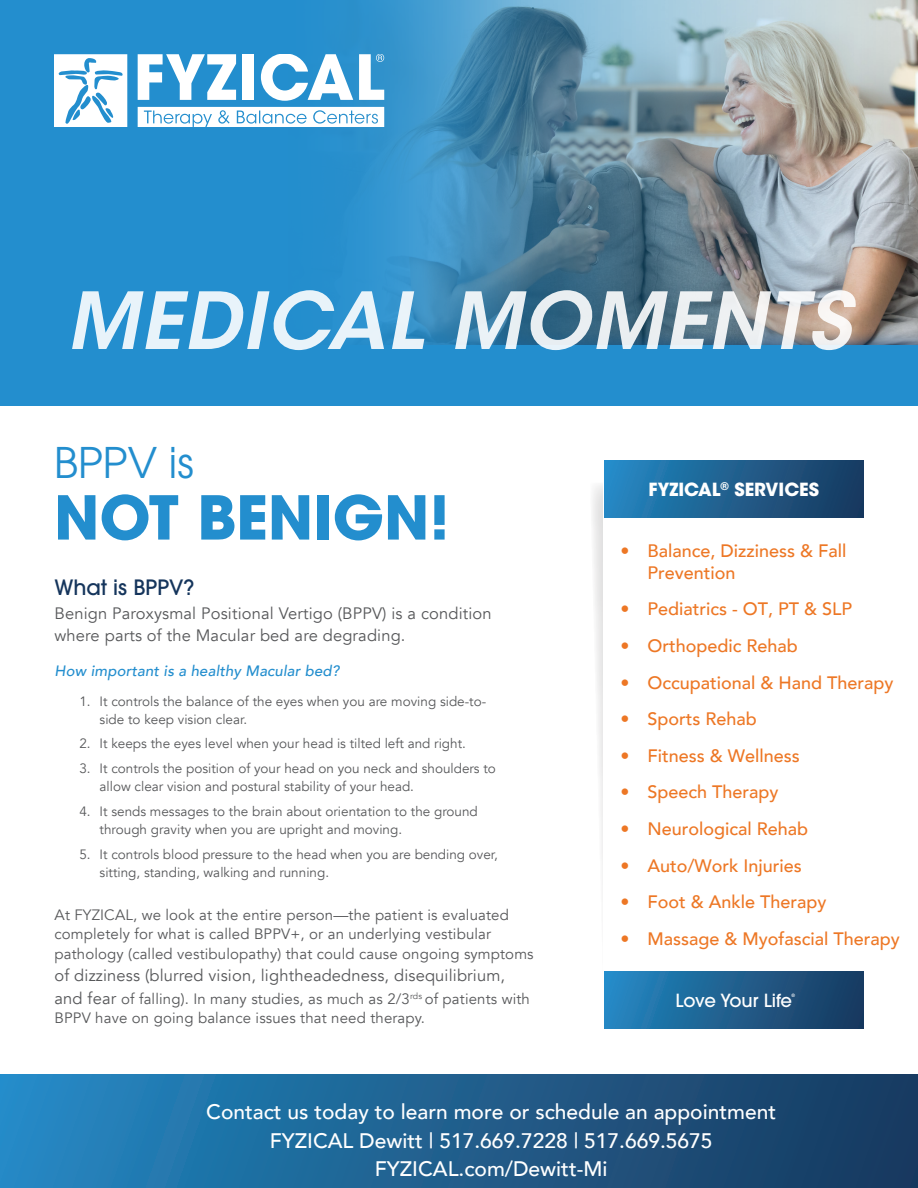
<style>
.page{position:relative;width:918px;height:1188px;background:#fff}
.page>*{position:absolute;margin:0;border:0;box-sizing:border-box;transform-origin:0 0}
.t1{font:italic 600 78px "ITC Avant Garde Std";letter-spacing:.02em;color:#fff}
.t2{font:700 60px "ITC Avant Garde Std";color:#238ece}
.t3{font:42px "ITC Avant Garde Pro";color:#238ece}
.t4{font:500 21px/28.5px "Avenir";color:#fff;text-align:center}
.t5{font:500 21px "ITC Avant Garde Pro";color:#15355c}
.t6{font:500 18px/21.6px "Avenir";color:#ed7725}
.t7{font:700 18px "ITC Avant Garde Std";color:#fff}
.t8{font:500 18px "ITC Avant Garde Pro";letter-spacing:-.01em;color:#fff}
.FYZ_Body_Copy{font:16.5px/22.5px "Avenir";letter-spacing:.01em;color:#57585a}
.FYZ_Body_Copy-2{font:15px/19.5px "Avenir";letter-spacing:.01em;color:#57585a}
.FYZ_Body_Copy-3{font:italic 500 15px "Avenir";letter-spacing:.01em;color:#238ece}
.t9{font:13.5px/18px "Avenir";color:#57585a}
.t10{font:500 4.5px "ITC Avant Garde Pro";color:#fff}
.s1{font-size:16.5px}
</style>
<div class="page">
<svg style="left:593px;top:485px;width:10px;height:400px;fill:#f2f2f2"></svg>
<div style="left:604px;top:461px;width:259px;height:57px;background:linear-gradient(to right,#2588c2,#19375c)"></div>
<div style="left:604px;top:972px;width:259px;height:57px;background:linear-gradient(to right,#2588c2,#19375c)"></div>
<img style="left:521px;top:0;width:397px;height:405px">
<svg style="left:0;top:0;width:521px;height:405px;background:#2a8ec9"></svg>
<div style="left:0;top:1075px;width:918px;height:113px;background:linear-gradient(to right,#2588c2,#19375c)"></div>
<svg style="left:138px;top:107px;width:246px;height:20px"></svg>
<svg style="left:138px;top:54px;width:98px;height:46px"></svg>
<div style="left:242px;top:54px;width:12px;height:46px;background:#fff"></div>
<svg style="left:261px;top:54px;width:92px;height:47px"></svg>
<svg style="left:359px;top:54px;width:25px;height:46px"></svg>
<svg style="left:54px;top:54px;width:73px;height:73px"></svg>
<h1 class="t1" style="left:67px;top:271px;width:786px">MEDICAL MOMENTS</h1>
<p class="t3" style="left:54px;top:437px;width:141px">BPPV is</p>
<p class="t2" style="left:54px;top:479px;width:397px">NOT BENIGN!</p>
<h3 class="t5" style="left:55px;top:574px;width:141px">What is BPPV?</h3>
<p class="FYZ_Body_Copy" style="left:55px;top:602px;width:439px">Benign Paroxysmal Positional Vertigo (BPPV) is a condition where parts of the Macular bed are degrading.</p>
<p class="FYZ_Body_Copy-3" style="left:55px;top:662px;width:286px">How important is a healthy Macular bed?</p>
<p class="t9" style="left:100px;top:692px;width:388px;text-indent:-20px">1. It controls the balance of the eyes when you are moving side-to&shy;side to keep vision clear.</p>
<p class="t9" style="left:79px;top:735px;width:388px">2. It keeps the eyes level when your head is tilted left and right.</p>
<p class="t9" style="left:100px;top:760px;width:398px;text-indent:-20px">3. It controls the position of your head on you neck and shoulders to allow clear vision and postural stability of your head.</p>
<p class="t9" style="left:100px;top:802px;width:380px;text-indent:-20px">4. It sends messages to the brain about orientation to the ground through gravity when you are upright and moving.</p>
<p class="t9" style="left:100px;top:845px;width:400px;text-indent:-20px">5. It controls blood pressure to the head when you are bending over, sitting, standing, walking and running.</p>
<p class="FYZ_Body_Copy-2" style="left:55px;top:905px;width:481px">At FYZICAL, we look at the entire person—the patient is evaluated completely for what is called BPPV+, or an underlying vestibular pathology (called vestibulopathy) that could cause ongoing symptoms</p>
<p class="FYZ_Body_Copy" style="left:55px;top:964px;width:452px">of dizziness (blurred vision, lightheadedness, disequilibrium,</p>
<p class="FYZ_Body_Copy-2" style="left:55px;top:989px;width:477px"><span class="s1">and fear</span> of falling). In many studies, as much as 2/3<sup>rds</sup> of patients with<br>BPPV have on going balance issues that need therapy.</p>
<p class="t7" style="left:649px;top:478px;width:172px">FYZICAL<sup>®</sup> SERVICES</p>
<p class="t6" style="left:648px;top:539px;width:201px;text-indent:-27px">• Balance, Dizziness &amp; Fall<br>Prevention</p>
<p class="t6" style="left:621px;top:597px;width:233px">• Pediatrics - OT, PT &amp; SLP</p>
<p class="t6" style="left:621px;top:634px;width:179px">• Orthopedic Rehab</p>
<p class="t6" style="left:621px;top:671px;width:275px">• Occupational &amp; Hand Therapy</p>
<p class="t6" style="left:621px;top:707px;width:138px">• Sports Rehab</p>
<p class="t6" style="left:621px;top:744px;width:181px">• Fitness &amp; Wellness</p>
<p class="t6" style="left:621px;top:780px;width:160px">• Speech Therapy</p>
<p class="t6" style="left:621px;top:817px;width:189px">• Neurological Rehab</p>
<p class="t6" style="left:621px;top:854px;width:183px">• Auto/Work Injuries</p>
<p class="t6" style="left:621px;top:890px;width:208px">• Foot &amp; Ankle Therapy</p>
<p class="t6" style="left:621px;top:927px;width:281px">• Massage &amp; Myofascial Therapy</p>
<p class="t8" style="left:676px;top:989px;width:118px">Love Your Life</p>
<p class="t10" style="left:791px;top:992px;width:5px">®</p>
<p class="t4" style="left:206px;top:1097px;width:572px">Contact us today to learn more or schedule an appointment<br>FYZICAL Dewitt | 517.669.7228 | 517.669.5675<br>FYZICAL.com/Dewitt-Mi</p>
</div>
